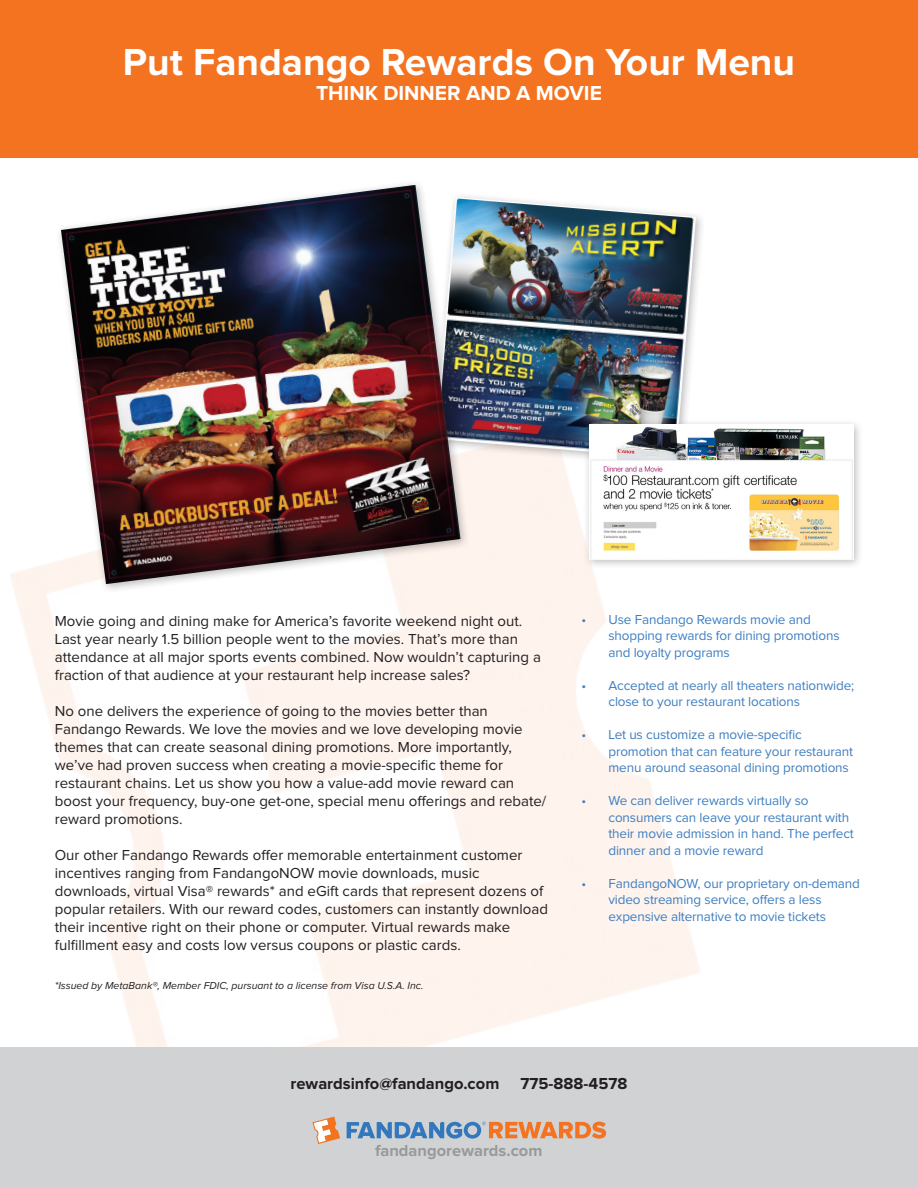
<style>
.page{position:relative;width:918px;height:1188px;background:#fff}
.page>*{position:absolute;margin:0;border:0;box-sizing:border-box;transform-origin:0 0}
.t1{font:700 39px "Proxima Nova";color:#fff}
.t2{font:700 21px "Proxima Nova";color:#fff}
.t3{font:700 16.5px "Proxima Nova";color:#231f20}
.t4{font:700 16.5px "Proxima Nova";color:#989999}
.t5{font:15px/18px "Proxima Nova";color:#231f20}
.t6{font:13.5px/16.5px "Proxima Nova";letter-spacing:-.01em;color:#3e7ec1}
.t7{font:italic 10.5px "Proxima Nova";color:#231f20}
</style>
<div class="page">
<div style="left:0;top:1048px;width:918px;height:140px;background:#d1d2d4"></div>
<div style="left:0;top:0;width:918px;height:158px;background:#f47321"></div>
<svg style="left:312px;top:1117px;width:28px;height:27px"></svg>
<svg style="left:347px;top:1122px;width:259px;height:17px"></svg>
<div style="left:430px;top:191px;width:276px;height:278px;background:#231f20;opacity:.3"></div>
<img style="left:470px;top:197px;width:226px;height:262px">
<div style="left:583px;top:418px;width:281px;height:152px;background:#231f20;opacity:.3"></div>
<img style="left:589px;top:424px;width:265px;height:136px">
<div style="left:56px;top:179px;width:414px;height:415px;background:#231f20;opacity:.3"></div>
<img style="left:61px;top:185px;width:400px;height:399px">
<p class="t1" style="left:123px;top:44px;width:674px">Put Fandango Rewards On Your Menu</p>
<p class="t2" style="left:316px;top:84px;width:287px">THINK DINNER AND A MOVIE</p>
<p class="t5" style="left:55px;top:612px;width:488px">Movie going and dining make for America’s favorite weekend night out.<br>Last year nearly 1.5 billion people went to the movies. That’s more than attendance at all major sports events combined. Now wouldn’t capturing a fraction of that audience at your restaurant help increase sales?</p>
<p class="t5" style="left:55px;top:702px;width:493px">No one delivers the experience of going to the movies better than Fandango Rewards. We love the movies and we love developing movie themes that can create seasonal dining promotions. More importantly, we’ve had proven success when creating a movie-specific theme for restaurant chains. Let us show you how a value-add movie reward can boost your frequency, buy-one get-one, special menu offerings and rebate/ reward promotions.</p>
<p class="t5" style="left:55px;top:846px;width:495px">Our other Fandango Rewards offer memorable entertainment customer incentives ranging from FandangoNOW movie downloads, music downloads, virtual Visa® rewards* and eGift cards that represent dozens of popular retailers. With our reward codes, customers can instantly download their incentive right on their phone or computer. Virtual rewards make fulfillment easy and costs low versus coupons or plastic cards.</p>
<p class="t7" style="left:55px;top:981px;width:370px">*Issued by MetaBank®, Member FDIC, pursuant to a license from Visa U.S.A. Inc.</p>
<p class="t6" style="left:608px;top:612px;width:233px;text-indent:-27px">• Use Fandango Rewards movie and shopping rewards for dining promotions and loyalty programs</p>
<p class="t6" style="left:608px;top:678px;width:247px;text-indent:-27px">• Accepted at nearly all theaters nationwide; close to your restaurant locations</p>
<p class="t6" style="left:608px;top:727px;width:246px;text-indent:-27px">• Let us customize a movie-specific promotion that can feature your restaurant menu around seasonal dining promotions</p>
<p class="t6" style="left:608px;top:793px;width:247px;text-indent:-27px">• We can deliver rewards virtually so consumers can leave your restaurant with their movie admission in hand. The perfect dinner and a movie reward</p>
<p class="t6" style="left:608px;top:876px;width:253px;text-indent:-27px">• FandangoNOW, our proprietary on-demand video streaming service, offers a less expensive alternative to movie tickets</p>
<p class="t3" style="left:291px;top:1076px;width:210px">rewardsinfo@fandango.com</p>
<p class="t3" style="left:521px;top:1076px;width:108px">775-888-4578</p>
<p class="t4" style="left:375px;top:1143px;width:169px">fandangorewards.com</p>
</div>
